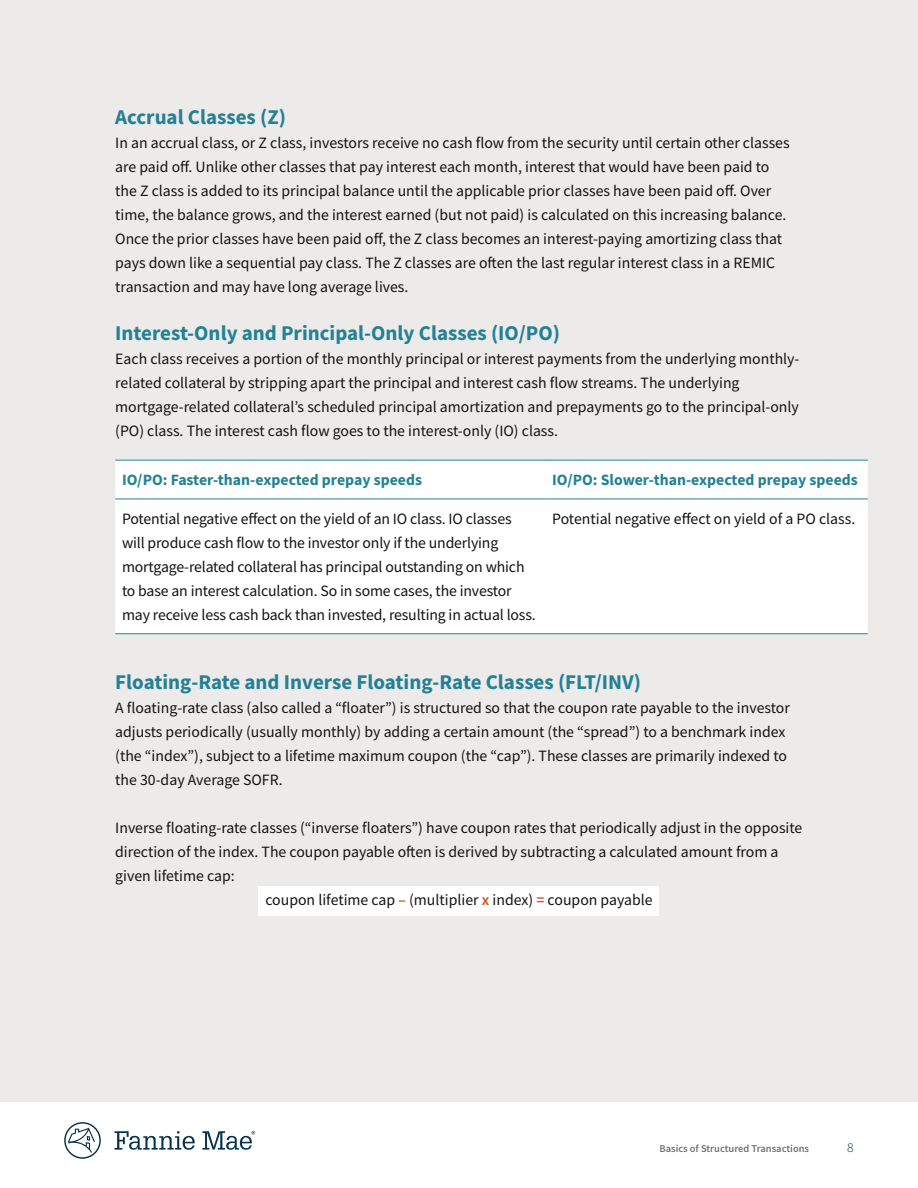
<style>
.page{position:relative;width:918px;height:1188px;background:#fff}
.page>*{position:absolute;margin:0;border:0;box-sizing:border-box;transform-origin:0 0}
.t1{font:700 21px "Source Sans Pro";color:#238196}
.H4-text_inset{font:15.75px/24px "Source Sans Pro";color:#121212}
.Table_header{font:700 15.75px "Source Sans Pro";color:#238196}
.math{font:15.75px "Source Sans Pro";color:#121212}
.t2{font:300 13.5px "Source Sans Pro";color:#05314d}
.t3{font:600 10.5px "Source Sans Pro";color:#717171}
.s1{font-weight:600;color:#c55422}
</style>
<div class="page">
<svg style="left:64px;top:1122px;width:37px;height:37px"></svg>
<svg style="left:115px;top:1131px;width:140px;height:19px"></svg>
<div style="left:0;top:0;width:918px;height:1101px;background:#edebe9"></div>
<div style="left:259px;top:886px;width:400px;height:30px;background:#fff"></div>
<div style="left:115px;top:461px;width:753px;height:172px;background:#fff"></div>
<hr style="left:115px;top:499px;width:430px;height:1px;background:#238196">
<hr style="left:545px;top:499px;width:323px;height:1px;background:#238196">
<hr style="left:115px;top:460px;width:430px;height:1px;background:#238196">
<hr style="left:545px;top:460px;width:323px;height:1px;background:#238196">
<hr style="left:115px;top:633px;width:430px;height:1px;background:#238196">
<hr style="left:545px;top:633px;width:323px;height:1px;background:#238196">
<h4 class="t1" style="left:115px;top:103px;width:172px">Accrual Classes (Z)</h4>
<p class="H4-text_inset" style="left:115px;top:130px;width:676px">In an accrual class, or Z class, investors receive no cash flow from the security until certain other classes are paid off. Unlike other classes that pay interest each month, interest that would have been paid to the Z class is added to its principal balance until the applicable prior classes have been paid off. Over time, the balance grows, and the interest earned (but not paid) is calculated on this increasing balance.<br>Once the prior classes have been paid off, the Z class becomes an interest-paying amortizing class that pays down like a sequential pay class. The Z classes are often the last regular interest class in a REMIC transaction and may have long average lives.</p>
<h4 class="t1" style="left:115px;top:319px;width:446px">Interest-Only and Principal-Only Classes (IO/PO)</h4>
<p class="H4-text_inset" style="left:115px;top:346px;width:686px">Each class receives a portion of the monthly principal or interest payments from the underlying monthly&shy;related collateral by stripping apart the principal and interest cash flow streams. The underlying mortgage-related collateral’s scheduled principal amortization and prepayments go to the principal-only (PO) class. The interest cash flow goes to the interest-only (IO) class.</p>
<p class="Table_header" style="left:122px;top:470px;width:302px">IO/PO: Faster-than-expected prepay speeds</p>
<p class="Table_header" style="left:552px;top:470px;width:307px">IO/PO: Slower-than-expected prepay speeds</p>
<p class="H4-text_inset" style="left:122px;top:507px;width:415px">Potential negative effect on the yield of an IO class. IO classes will produce cash flow to the investor only if the underlying mortgage-related collateral has principal outstanding on which to base an interest calculation. So in some cases, the investor may receive less cash back than invested, resulting in actual loss.</p>
<p class="H4-text_inset" style="left:552px;top:507px;width:305px">Potential negative effect on yield of a PO class.</p>
<h4 class="t1" style="left:115px;top:668px;width:527px">Floating-Rate and Inverse Floating-Rate Classes (FLT/INV)</h4>
<p class="H4-text_inset" style="left:115px;top:696px;width:676px">A floating-rate class (also called a “floater”) is structured so that the coupon rate payable to the investor adjusts periodically (usually monthly) by adding a certain amount (the “spread”) to a benchmark index (the “index”), subject to a lifetime maximum coupon (the “cap”). These classes are primarily indexed to the 30-day Average SOFR.</p>
<p class="H4-text_inset" style="left:115px;top:816px;width:689px">Inverse floating-rate classes (“inverse floaters”) have coupon rates that periodically adjust in the opposite direction of the index. The coupon payable often is derived by subtracting a calculated amount from a given lifetime cap:</p>
<p class="math" style="left:265px;top:890px;width:389px">coupon lifetime cap <span class="s1">–</span> (multiplier <span class="s1">x</span> index) <span class="s1">=</span> coupon payable</p>
<p class="t3" style="left:659px;top:1141px;width:151px">Basics of Structured Transactions</p>
<p class="t2" style="left:847px;top:1139px;width:8px">8</p>
</div>
